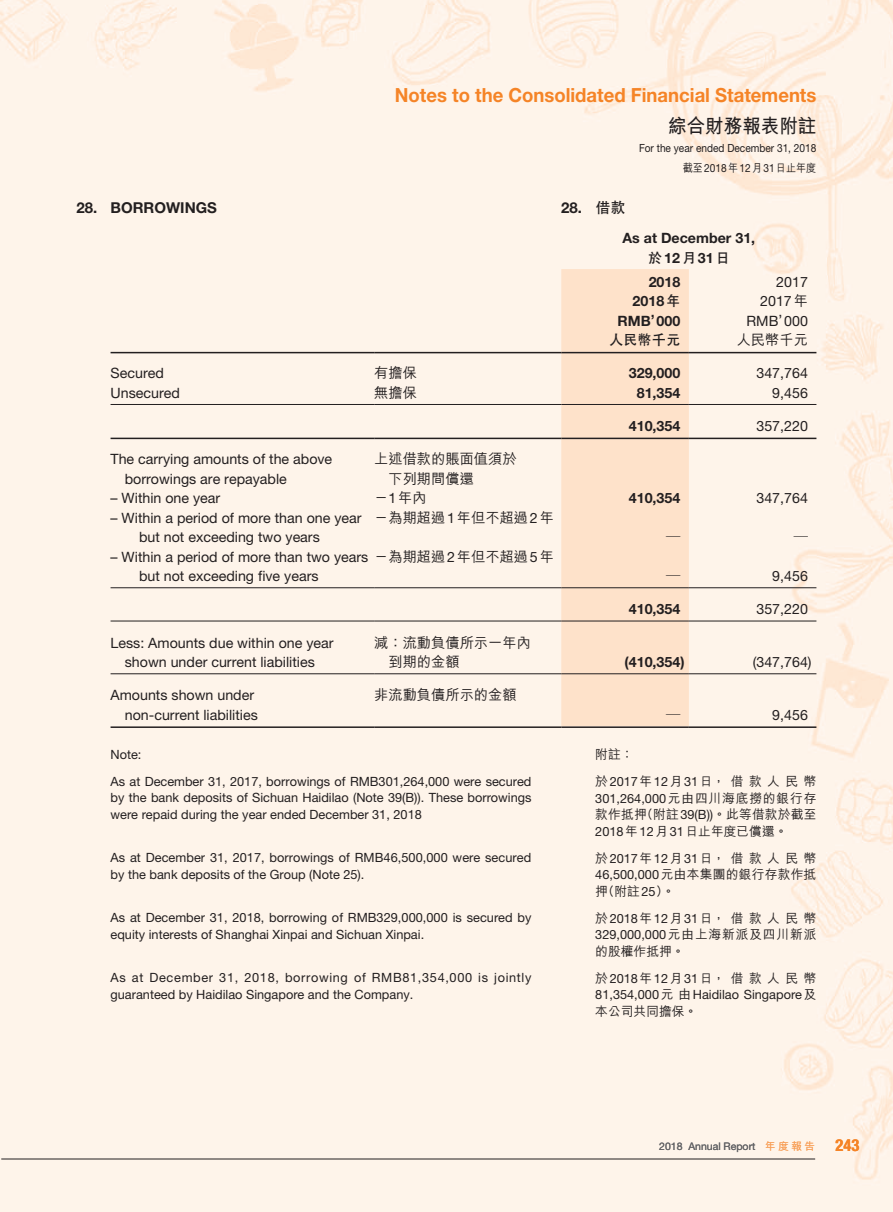
<style>
.page{position:relative;width:893px;height:1212px;background:#fff}
.page>*{position:absolute;margin:0;border:0;box-sizing:border-box;transform-origin:0 0}
.t1{font:700 19.5px "Helvetica Neue LT Std";color:#f58427;scale:.95 1}
.t2{font:700 19.5px "M Hei HK";color:#231f20;scale:.95 1}
._3__標題{font:700 15px "Helvetica Neue LT Std";color:#231f20}
._1__內文{font:14.25px "Helvetica Neue LT Std";color:#231f20}
._1__內文-2{font:700 14.25px "Helvetica Neue LT Std";color:#231f20}
._1__內文-3{font:500 14.25px "M Hei HK";color:#231f20}
._1__內文-4{font:700 14.25px "C Hei 2 HK";color:#231f20}
._1__內文-5{font:700 14.25px "M Hei HK";color:#231f20}
._2__附註內文{font:12.75px/16.5px "Helvetica Neue LT Std";color:#231f20;text-align:justify}
._2__附註內文-2{font:500 12.75px/16.5px "M Hei HK";letter-spacing:.015em;color:#231f20;text-align:justify}
._2__附註內文-3{font:12.75px/16.5px "Helvetica Neue LT Std";letter-spacing:.05em;color:#231f20}
.t3{font:11.25px "Helvetica Neue LT Std";color:#231f20;scale:.9 1}
.t4{font:500 11.25px "M Hei HK";color:#231f20;scale:.9 1}
.t5{font:10.5px "Helvetica Neue LT Std";color:#636366}
.s1{font-family:"Helvetica Neue LT Std";font-weight:400}
.s2{font-family:"C Hei 2 HK"}
.s3{font-family:"M Hei HK";font-weight:500}
.s4{font-weight:700}
.s5{font-family:"M Hei HK";font-weight:700}
.s6{font-family:"M Hei HK";font-weight:500;color:#f89f58}
.s7{font-weight:700;font-stretch:condensed;font-size:16.5px;color:#f58427}
</style>
<div class="page">
<div style="left:1px;top:0;width:892px;height:1212px;background:#fef4ea"></div>
<hr style="left:1px;top:1158px;width:814px;height:1px;background:#231f20">
<div style="left:561px;top:269px;width:128px;height:457px;background:#fee2ca"></div>
<hr style="left:111px;top:352px;width:263px;height:1px;background:#231f20">
<hr style="left:374px;top:352px;width:187px;height:1px;background:#231f20">
<hr style="left:561px;top:352px;width:128px;height:1px;background:#231f20">
<hr style="left:689px;top:352px;width:127px;height:1px;background:#231f20">
<hr style="left:111px;top:404px;width:263px;height:1px;background:#231f20">
<hr style="left:374px;top:404px;width:187px;height:1px;background:#231f20">
<hr style="left:561px;top:404px;width:128px;height:1px;background:#231f20">
<hr style="left:689px;top:404px;width:127px;height:1px;background:#231f20">
<hr style="left:111px;top:438px;width:263px;height:1px;background:#231f20">
<hr style="left:374px;top:438px;width:187px;height:1px;background:#231f20">
<hr style="left:561px;top:438px;width:128px;height:1px;background:#231f20">
<hr style="left:689px;top:438px;width:127px;height:1px;background:#231f20">
<hr style="left:111px;top:587px;width:263px;height:1px;background:#231f20">
<hr style="left:374px;top:587px;width:187px;height:1px;background:#231f20">
<hr style="left:561px;top:587px;width:128px;height:1px;background:#231f20">
<hr style="left:689px;top:587px;width:127px;height:1px;background:#231f20">
<hr style="left:111px;top:621px;width:263px;height:1px;background:#231f20">
<hr style="left:374px;top:621px;width:187px;height:1px;background:#231f20">
<hr style="left:561px;top:621px;width:128px;height:1px;background:#231f20">
<hr style="left:689px;top:621px;width:127px;height:1px;background:#231f20">
<hr style="left:111px;top:673px;width:263px;height:1px;background:#231f20">
<hr style="left:374px;top:673px;width:187px;height:1px;background:#231f20">
<hr style="left:561px;top:673px;width:128px;height:1px;background:#231f20">
<hr style="left:689px;top:673px;width:127px;height:1px;background:#231f20">
<hr style="left:111px;top:726px;width:263px;height:2px;background:#231f20">
<hr style="left:374px;top:726px;width:187px;height:2px;background:#231f20">
<hr style="left:561px;top:726px;width:128px;height:2px;background:#231f20">
<hr style="left:689px;top:726px;width:127px;height:2px;background:#231f20">
<p class="_3__標題" style="left:77px;top:199px;width:142px">28. BORROWINGS</p>
<h1 class="t1" style="left:395px;top:83px;width:445px">Notes to the Consolidated Financial Statements</h1>
<h1 class="t2" style="left:668px;top:111px;width:157px">綜合財務報表附註</h1>
<p class="t3" style="left:639px;top:141px;width:199px">For the year ended December 31, 2018</p>
<p class="t4" style="left:683px;top:159px;width:150px">截至<span class="s1">2018</span>年<span class="s1">12</span>月<span class="s1">31</span>日止年度</p>
<p class="_3__標題" style="left:561px;top:199px;width:66px">28. <span class="s2">借款</span></p>
<p class="_1__內文-2" style="left:622px;top:229px;width:134px">As at December 31,</p>
<p class="_1__內文-2" style="left:648px;top:249px;width:83px"><span class="s2">於</span>12<span class="s2">月</span>31<span class="s2">日</span></p>
<p class="_1__內文-2" style="left:649px;top:273px;width:33px">2018</p>
<p class="_1__內文" style="left:776px;top:273px;width:33px">2017</p>
<p class="_1__內文-2" style="left:633px;top:292px;width:49px">2018<span class="s2">年</span></p>
<p class="_1__內文" style="left:760px;top:293px;width:49px">2017<span class="s3">年</span></p>
<p class="_1__內文-2" style="left:618px;top:312px;width:64px">RMB’000</p>
<p class="_1__內文" style="left:746px;top:312px;width:63px">RMB’000</p>
<p class="_1__內文-4" style="left:609px;top:333px;width:73px">人民幣千元</p>
<p class="_1__內文-3" style="left:737px;top:330px;width:73px">人民幣千元</p>
<p class="_1__內文" style="left:111px;top:365px;width:55px">Secured</p>
<p class="_1__內文-3" style="left:374px;top:363px;width:44px">有擔保</p>
<p class="_1__內文-2" style="left:629px;top:364px;width:53px">329,000</p>
<p class="_1__內文" style="left:756px;top:365px;width:53px">347,764</p>
<p class="_1__內文" style="left:111px;top:384px;width:71px">Unsecured</p>
<p class="_1__內文-3" style="left:374px;top:382px;width:44px">無擔保</p>
<p class="_1__內文-2" style="left:637px;top:384px;width:45px">81,354</p>
<p class="_1__內文" style="left:772px;top:384px;width:37px">9,456</p>
<p class="_1__內文-2" style="left:629px;top:417px;width:53px">410,354</p>
<p class="_1__內文" style="left:756px;top:417px;width:53px">357,220</p>
<p class="_1__內文" style="left:111px;top:450px;width:223px">The carrying amounts of the above</p>
<p class="_1__內文" style="left:125px;top:470px;width:164px">borrowings are repayable</p>
<p class="_1__內文-3" style="left:374px;top:448px;width:144px">上述借款的賬面值須於</p>
<p class="_1__內文-3" style="left:388px;top:468px;width:87px">下列期間償還</p>
<p class="_1__內文" style="left:111px;top:489px;width:111px">– Within one year</p>
<p class="_1__內文-3" style="left:374px;top:487px;width:54px">－<span class="s1">1</span>年內</p>
<p class="_1__內文-2" style="left:629px;top:489px;width:53px">410,354</p>
<p class="_1__內文" style="left:756px;top:489px;width:53px">347,764</p>
<p class="_1__內文" style="left:111px;top:509px;width:253px">– Within a period of more than one year</p>
<p class="_1__內文" style="left:139px;top:528px;width:182px">but not exceeding two years</p>
<p class="_1__內文-3" style="left:374px;top:507px;width:181px">－為期超過<span class="s1">1</span>年但不超過<span class="s1">2</span>年</p>
<p class="_1__內文-4" style="left:666px;top:530px;width:16px">—</p>
<p class="_1__內文-5" style="left:794px;top:526px;width:16px">—</p>
<p class="_1__內文" style="left:111px;top:548px;width:445px">– Within a period of more than two years <span class="s3">－為期超過</span>2<span class="s3">年但不超過</span>5<span class="s3">年</span></p>
<p class="_1__內文" style="left:139px;top:567px;width:181px">but not exceeding five years</p>
<p class="_1__內文-4" style="left:666px;top:569px;width:16px">—</p>
<p class="_1__內文" style="left:772px;top:567px;width:37px">9,456</p>
<p class="_1__內文-2" style="left:629px;top:600px;width:53px">410,354</p>
<p class="_1__內文" style="left:756px;top:601px;width:53px">357,220</p>
<p class="_1__內文" style="left:111px;top:634px;width:225px">Less: Amounts due within one year</p>
<p class="_1__內文" style="left:125px;top:653px;width:192px">shown under current liabilities</p>
<p class="_1__內文-3" style="left:374px;top:632px;width:158px">減<span class="s4">：</span>流動負債所示一年內</p>
<p class="_1__內文-3" style="left:388px;top:651px;width:73px">到期的金額</p>
<p class="_1__內文-2" style="left:625px;top:653px;width:61px">(410,354)</p>
<p class="_1__內文" style="left:753px;top:653px;width:60px">(347,764)</p>
<p class="_1__內文" style="left:111px;top:687px;width:145px">Amounts shown under</p>
<p class="_1__內文" style="left:125px;top:706px;width:135px">non-current liabilities</p>
<p class="_1__內文-3" style="left:374px;top:685px;width:144px">非流動負債所示的金額</p>
<p class="_2__附註內文" style="left:111px;top:745px;width:32px">Note:</p>
<p class="_2__附註內文" style="left:111px;top:772px;width:422px">As at December 31, 2017, borrowings of RMB301,264,000 were secured by the bank deposits of Sichuan Haidilao (Note 39(B)). These borrowings were repaid during the year ended December 31, 2018</p>
<p class="_2__附註內文" style="left:111px;top:849px;width:422px">As at December 31, 2017, borrowings of RMB46,500,000 were secured by the bank deposits of the Group (Note 25).</p>
<p class="_2__附註內文" style="left:111px;top:909px;width:422px">As at December 31, 2018, borrowing of RMB329,000,000 is secured by equity interests of Shanghai Xinpai and Sichuan Xinpai.</p>
<p class="_2__附註內文-3" style="left:111px;top:969px;width:422px">As at December 31, 2018, borrowing of RMB81,354,000 is jointly guaranteed by Haidilao Singapore and the Company.</p>
<p class="_1__內文-4" style="left:666px;top:707px;width:16px">—</p>
<p class="_1__內文" style="left:772px;top:706px;width:37px">9,456</p>
<p class="_2__附註內文-2" style="left:595px;top:745px;width:40px">附註<span class="s4">：</span></p>
<p class="_2__附註內文-2" style="left:595px;top:772px;width:223px">於<span class="s1">2017</span>年<span class="s1">12</span>月<span class="s1">31</span>日<span class="s4">，</span>借款人民幣<span class="s1">301,264,000</span>元由四川海底撈的銀行存款作抵押<span class="s4">（</span>附註<span class="s1">39(B))</span><span class="s4">。</span>此等借款於截至<span class="s1">2018</span>年<span class="s1">12</span>月<span class="s1">31</span>日止年度已償還<span class="s4">。</span></p>
<p class="_2__附註內文-2" style="left:595px;top:849px;width:223px">於<span class="s1">2017</span>年<span class="s1">12</span>月<span class="s1">31</span>日<span class="s4">，</span>借款人民幣<span class="s1">46,500,000</span>元由本集團的銀行存款作抵押<span class="s4">（</span>附註<span class="s1">25</span><span class="s4">）。</span></p>
<p class="_2__附註內文-2" style="left:595px;top:909px;width:223px">於<span class="s1">2018</span>年<span class="s1">12</span>月<span class="s1">31</span>日<span class="s4">，</span>借款人民幣<span class="s1">329,000,000</span>元由上海新派及四川新派的股權作抵押<span class="s4">。</span></p>
<p class="_2__附註內文" style="left:595px;top:970px;width:223px"><span class="s3">於</span>2018<span class="s3">年</span>12<span class="s3">月</span>31<span class="s3">日</span><span class="s5">，</span><span class="s3">借款人民幣</span>81,354,000<span class="s3">元由</span>Haidilao Singapore<span class="s3">及本公司共同擔保</span><span class="s5">。</span></p>
<p class="t5" style="left:659px;top:1139px;width:202px">2018 Annual Report <span class="s6">年度報告</span> <span class="s7">243</span></p>
</div>
